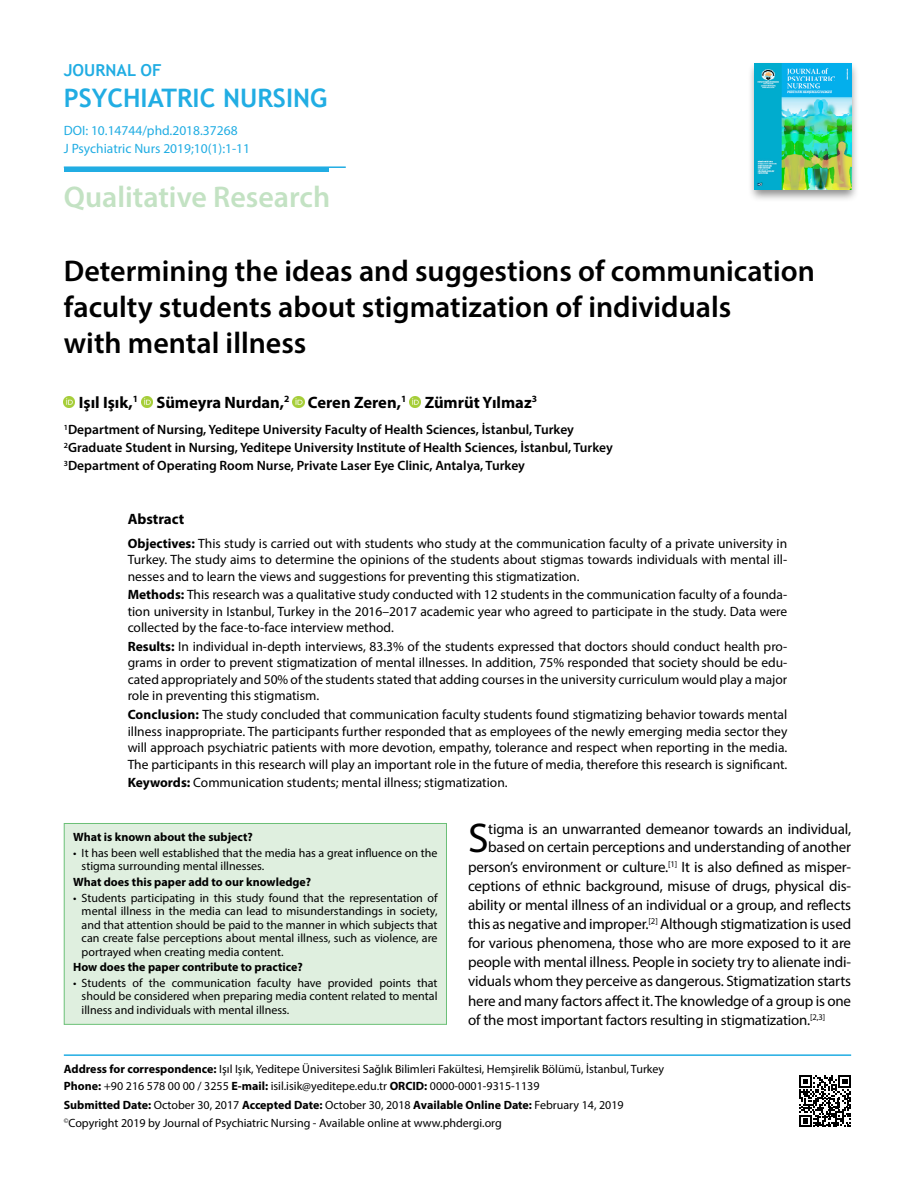
<style>
.page{position:relative;width:915px;height:1191px;background:#fff}
.page>*{position:absolute;margin:0;border:0;box-sizing:border-box;transform-origin:0 0}
.t1{font:41.7px "Myriad Pro";color:#000}
.t2{font:600 30px/36px "Myriad Pro";color:#000}
.t3{font:600 30px "Myriad Pro";color:#c3e2c3}
.t4{font:700 25.5px "Trebuchet MS";color:#21ade3}
.t5{font:700 16.5px "Myriad Pro";color:#000}
.t6{font:700 16.5px "Trebuchet MS";color:#21ade3}
.t7{font:15px/19px "Myriad Pro";letter-spacing:-.01em;color:#000;text-align:right}
.t8{font:700 15px "Myriad Pro";color:#000}
.t9{font:14.85px "Myriad Pro";letter-spacing:-.01em;color:#000}
.t10{font:13.5px/16.5px "Myriad Pro";color:#000;text-align:justify}
.t11{font:600 13.5px/18px "Myriad Pro";color:#000}
.t12{font:13.5px/18px "Myriad Pro";color:#21ade3}
.t13{font:12px/13.5px "Myriad Pro";color:#000}
.t14{font:700 12px "Myriad Pro";color:#000}
.s1{font-weight:700}
.s2{font-size:15px}
</style>
<div class="page">
<hr style="left:64px;top:1054px;width:786px;height:2px;background:#21ade3">
<hr style="left:64px;top:166px;width:281px;height:2px;background:#21ade3">
<div style="left:64px;top:167px;width:264px;height:5px;background:#21ade3"></div>
<div style="left:746px;top:60px;width:112px;height:143px;background:#000;opacity:.45"></div>
<img style="left:754px;top:64px;width:96px;height:126px">
<svg style="left:64px;top:397px;width:11px;height:11px"></svg>
<svg style="left:141px;top:397px;width:11px;height:11px"></svg>
<svg style="left:293px;top:397px;width:11px;height:11px"></svg>
<svg style="left:409px;top:397px;width:11px;height:11px"></svg>
<svg style="left:799px;top:1075px;width:51px;height:52px"></svg>
<div style="left:64px;top:823px;width:382px;height:201px;background:#dfefdf;border:1px solid #6bc077"></div>
<p class="t6" style="left:64px;top:60px;width:99px">JOURNAL OF</p>
<h3 class="t4" style="left:64px;top:82px;width:265px">PSYCHIATRIC NURSING</h3>
<p class="t12" style="left:64px;top:122px;width:188px">DOI: 10.14744/phd.2018.37268<br>J Psychiatric Nurs 2019;10(1):1-11</p>
<h2 class="t3" style="left:64px;top:177px;width:268px">Qualitative Research</h2>
<h2 class="t2" style="left:64px;top:252px;width:752px">Determining the ideas and suggestions of communication faculty students about stigmatization of individuals<br>with mental illness</h2>
<p class="t5" style="left:79px;top:391px;width:459px">Işıl Işık,<sup>1</sup> Sümeyra Nurdan,<sup>2</sup> Ceren Zeren,<sup>1</sup> Zümrüt Yılmaz<sup>3</sup></p>
<p class="t11" style="left:64px;top:420px;width:550px"><sup>1</sup>Department of Nursing, Yeditepe University Faculty of Health Sciences, İstanbul, Turkey<br><sup>2</sup>Graduate Student in Nursing, Yeditepe University Institute of Health Sciences, İstanbul, Turkey<br><sup>3</sup>Department of Operating Room Nurse, Private Laser Eye Clinic, Antalya, Turkey</p>
<p class="t8" style="left:128px;top:509px;width:58px">Abstract</p>
<p class="t10" style="left:128px;top:534px;width:661px"><span class="s1">Objectives:</span> This study is carried out with students who study at the communication faculty of a private university in Turkey. The study aims to determine the opinions of the students about stigmas towards individuals with mental ill&shy;nesses and to learn the views and suggestions for preventing this stigmatization.</p>
<p class="t10" style="left:128px;top:586px;width:661px"><span class="s1">Methods:</span> This research was a qualitative study conducted with 12 students in the communication faculty of a founda&shy;tion university in Istanbul, Turkey in the 2016–2017 academic year who agreed to participate in the study. Data were collected by the face-to-face interview method.</p>
<p class="t10" style="left:128px;top:638px;width:661px"><span class="s1">Results:</span> In individual in-depth interviews, 83.3% of the students expressed that doctors should conduct health pro&shy;grams in order to prevent stigmatization of mental illnesses. In addition, 75% responded that society should be edu&shy;cated appropriately and 50% of the students stated that adding courses in the university curriculum would play a major role in preventing this stigmatism.</p>
<p class="t10" style="left:128px;top:706px;width:661px"><span class="s1">Conclusion:</span> The study concluded that communication faculty students found stigmatizing behavior towards mental illness inappropriate. The participants further responded that as employees of the newly emerging media sector they will approach psychiatric patients with more devotion, empathy, tolerance and respect when reporting in the media.<br>The participants in this research will play an important role in the future of media, therefore this research is significant.</p>
<p class="t10" style="left:128px;top:774px;width:381px"><span class="s1">Keywords:</span> Communication students; mental illness; stigmatization.</p>
<p class="t14" style="left:73px;top:829px;width:181px">What is known about the subject?</p>
<p class="t13" style="left:82px;top:846px;width:357px;text-indent:-9px">• It has been well established that the media has a great influence on the stigma surrounding mental illnesses.</p>
<p class="t14" style="left:73px;top:874px;width:239px">What does this paper add to our knowledge?</p>
<p class="t13" style="left:82px;top:890px;width:357px;text-align:justify;text-indent:-9px">• Students participating in this study found that the representation of mental illness in the media can lead to misunderstandings in society, and that attention should be paid to the manner in which subjects that can create false perceptions about mental illness, such as violence, are portrayed when creating media content.</p>
<p class="t14" style="left:73px;top:959px;width:231px">How does the paper contribute to practice?</p>
<p class="t13" style="left:82px;top:976px;width:357px;text-align:justify;text-indent:-9px">• Students of the communication faculty have provided points that should be considered when preparing media content related to mental illness and individuals with mental illness.</p>
<p class="t7" style="left:468px;top:819px;width:384px">tigma is an unwarranted demeanor towards an individual, based on certain perceptions and understanding of another person’s environment or culture.<sup>[1]</sup> It is also defined as misper&shy;ceptions of ethnic background, misuse of drugs, physical dis&shy;ability or mental illness of an individual or a group, and reflects this as negative and improper.<sup>[2]</sup> Although stigmatization is used for various phenomena, those who are more exposed to it are people with mental illness. People in society try to alienate indi&shy;viduals whom they perceive as dangerous. Stigmatization starts here and many factors affect it. The knowledge of a group is one</p>
<p class="t9" style="left:468px;top:1010px;width:358px"><span class="s2">of the most important factors</span> resulting in stigmatization.<sup>[2,3]</sup></p>
<h1 class="t1" style="left:468px;top:812px;width:22px">S</h1>
<p class="t13" style="left:64px;top:1061px;width:601px;line-height:16.5px"><span class="s1">Address for correspondence:</span> Işıl Işık, Yeditepe Üniversitesi Sağlık Bilimleri Fakültesi, Hemşirelik Bölümü, İstanbul, Turkey<br><span class="s1">Phone:</span> +90 216 578 00 00 / 3255 <span class="s1">E-mail:</span> isil.isik@yeditepe.edu.tr <span class="s1">ORCID:</span> 0000-0001-9315-1139</p>
<p class="t13" style="left:64px;top:1095px;width:561px;line-height:18.6px"><span class="s1">Submitted Date:</span> October 30, 2017 <span class="s1">Accepted Date:</span> October 30, 2018 <span class="s1">Available Online Date:</span> February 14, 2019 <sup>©</sup>Copyright 2019 by Journal of Psychiatric Nursing - Available online at www.phdergi.org</p>
</div>
